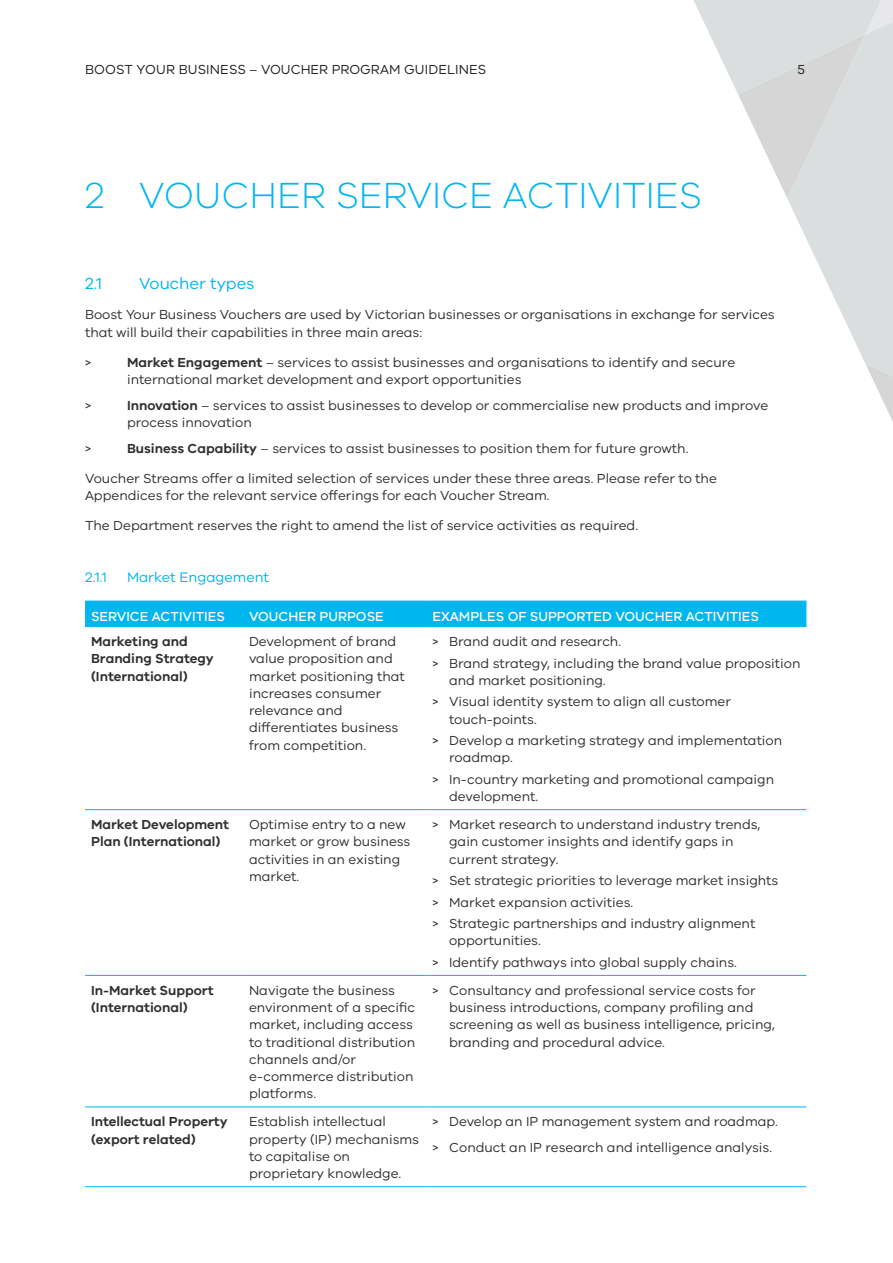
<style>
.page{position:relative;width:893px;height:1263px;background:#fff}
.page>*{position:absolute;margin:0;border:0;box-sizing:border-box;transform-origin:0 0}
.t1{font:300 37.5px "VIC";color:#00b6ef}
.Sub_header{font:16.5px "VIC";color:#00b6ef}
.Sub_sub_header{font:14.25px "VIC";color:#00b6ef}
.body{font:13.5px/17.2px "VIC";color:#312f30}
.body-2{font:600 13.5px/17.2px "VIC";color:#312f30}
.body-3{font:500 13.5px "VIC";color:#fff}
.t2{font:13.5px "VIC";letter-spacing:.01em;color:#231f20}
.s1{font-weight:600}
</style>
<div class="page">
<div style="left:85px;top:602px;width:721px;height:24px;background:#00b6ef"></div>
<hr style="left:85px;top:809px;width:158px;height:1px;background:#00b6ef">
<hr style="left:243px;top:809px;width:184px;height:1px;background:#00b6ef">
<hr style="left:427px;top:809px;width:379px;height:1px;background:#00b6ef">
<hr style="left:85px;top:975px;width:158px;height:1px;background:#00b6ef">
<hr style="left:243px;top:975px;width:184px;height:1px;background:#00b6ef">
<hr style="left:427px;top:975px;width:379px;height:1px;background:#00b6ef">
<hr style="left:85px;top:1106px;width:158px;height:1px;background:#00b6ef">
<hr style="left:243px;top:1106px;width:184px;height:1px;background:#00b6ef">
<hr style="left:427px;top:1106px;width:379px;height:1px;background:#00b6ef">
<hr style="left:85px;top:1186px;width:158px;height:1px;background:#00b6ef">
<hr style="left:243px;top:1186px;width:184px;height:1px;background:#00b6ef">
<hr style="left:427px;top:1186px;width:379px;height:1px;background:#00b6ef">
<hr style="left:85px;top:601px;width:158px;height:1px;background:#00b6ef">
<hr style="left:243px;top:601px;width:184px;height:1px;background:#00b6ef">
<hr style="left:427px;top:601px;width:379px;height:1px;background:#00b6ef">
<hr style="left:85px;top:626px;width:158px;height:1px;background:#00b6ef">
<hr style="left:243px;top:626px;width:184px;height:1px;background:#00b6ef">
<hr style="left:427px;top:626px;width:379px;height:1px;background:#00b6ef">
<svg style="left:693px;top:0;width:200px;height:422px"></svg>
<p class="t2" style="left:85px;top:62px;width:403px">BOOST YOUR BUSINESS – VOUCHER PROGRAM GUIDELINES</p>
<p class="t2" style="left:797px;top:62px;width:9px">5</p>
<p class="t1" style="left:85px;top:172px;width:618px">2 VOUCHER SERVICE ACTIVITIES</p>
<p class="Sub_header" style="left:85px;top:274px;width:19px">2.1</p>
<p class="Sub_header" style="left:139px;top:274px;width:117px">Voucher types</p>
<p class="body" style="left:85px;top:306px;width:691px">Boost Your Business Vouchers are used by Victorian businesses or organisations in exchange for services that will build their capabilities in three main areas:</p>
<p class="body" style="left:85px;top:353px;width:7px">&gt;</p>
<p class="body" style="left:127px;top:353px;width:610px"><span class="s1">Market Engagement</span> – services to assist businesses and organisations to identify and secure international market development and export opportunities</p>
<p class="body" style="left:85px;top:396px;width:7px">&gt;</p>
<p class="body" style="left:127px;top:396px;width:643px"><span class="s1">Innovation</span> – services to assist businesses to develop or commercialise new products and improve process innovation</p>
<p class="body" style="left:85px;top:439px;width:7px">&gt;</p>
<p class="body" style="left:127px;top:439px;width:563px"><span class="s1">Business Capability</span> – services to assist businesses to position them for future growth.</p>
<p class="body" style="left:85px;top:469px;width:633px">Voucher Streams offer a limited selection of services under these three areas. Please refer to the<br>Appendices for the relevant service offerings for each Voucher Stream.</p>
<p class="body" style="left:85px;top:516px;width:555px">The Department reserves the right to amend the list of service activities as required.</p>
<p class="Sub_sub_header" style="left:85px;top:569px;width:23px">2.1.1</p>
<p class="Sub_sub_header" style="left:127px;top:569px;width:144px">Market Engagement</p>
<p class="body-3" style="left:91px;top:608px;width:135px">SERVICE ACTIVITIES</p>
<p class="body-3" style="left:249px;top:608px;width:136px">VOUCHER PURPOSE</p>
<p class="body-3" style="left:433px;top:608px;width:328px">EXAMPLES OF SUPPORTED VOUCHER ACTIVITIES</p>
<p class="body-2" style="left:91px;top:632px;width:124px">Marketing and<br>Branding Strategy (International)</p>
<p class="body" style="left:249px;top:632px;width:157px">Development of brand value proposition and market positioning that increases consumer relevance and differentiates business from competition.</p>
<p class="body" style="left:433px;top:632px;width:190px">&gt; Brand audit and research.</p>
<p class="body" style="left:449px;top:654px;width:353px;text-indent:-16px">&gt; Brand strategy, including the brand value proposition and market positioning.</p>
<p class="body" style="left:449px;top:693px;width:283px;text-indent:-16px">&gt; Visual identity system to align all customer touch-points.</p>
<p class="body" style="left:449px;top:731px;width:335px;text-indent:-16px">&gt; Develop a marketing strategy and implementation roadmap.</p>
<p class="body" style="left:449px;top:770px;width:327px;text-indent:-16px">&gt; In-country marketing and promotional campaign development.</p>
<p class="body-2" style="left:91px;top:815px;width:140px">Market Development<br>Plan (International)</p>
<p class="body" style="left:249px;top:815px;width:163px">Optimise entry to a new market or grow business activities in an existing market.</p>
<p class="body" style="left:449px;top:815px;width:313px;text-indent:-16px">&gt; Market research to understand industry trends, gain customer insights and identify gaps in current strategy.</p>
<p class="body" style="left:433px;top:871px;width:347px">&gt; Set strategic priorities to leverage market insights</p>
<p class="body" style="left:433px;top:893px;width:202px">&gt; Market expansion activities.</p>
<p class="body" style="left:449px;top:914px;width:308px;text-indent:-16px">&gt; Strategic partnerships and industry alignment opportunities.</p>
<p class="body" style="left:433px;top:953px;width:306px">&gt; Identify pathways into global supply chains.</p>
<p class="body-2" style="left:91px;top:981px;width:124px">In-Market Support (International)</p>
<p class="body" style="left:249px;top:981px;width:168px">Navigate the business environment of a specific market, including access to traditional distribution channels and/or e-commerce distribution platforms.</p>
<p class="body" style="left:449px;top:981px;width:327px;text-indent:-16px">&gt; Consultancy and professional service costs for business introductions, company profiling and screening as well as business intelligence, pricing, branding and procedural advice.</p>
<p class="body-2" style="left:91px;top:1113px;width:138px">Intellectual Property (export related)</p>
<p class="body" style="left:249px;top:1113px;width:171px">Establish intellectual property (IP) mechanisms to capitalise on proprietary knowledge.</p>
<p class="body" style="left:433px;top:1113px;width:347px">&gt; Develop an IP management system and roadmap.</p>
<p class="body" style="left:433px;top:1138px;width:341px">&gt; Conduct an IP research and intelligence analysis.</p>
</div>
